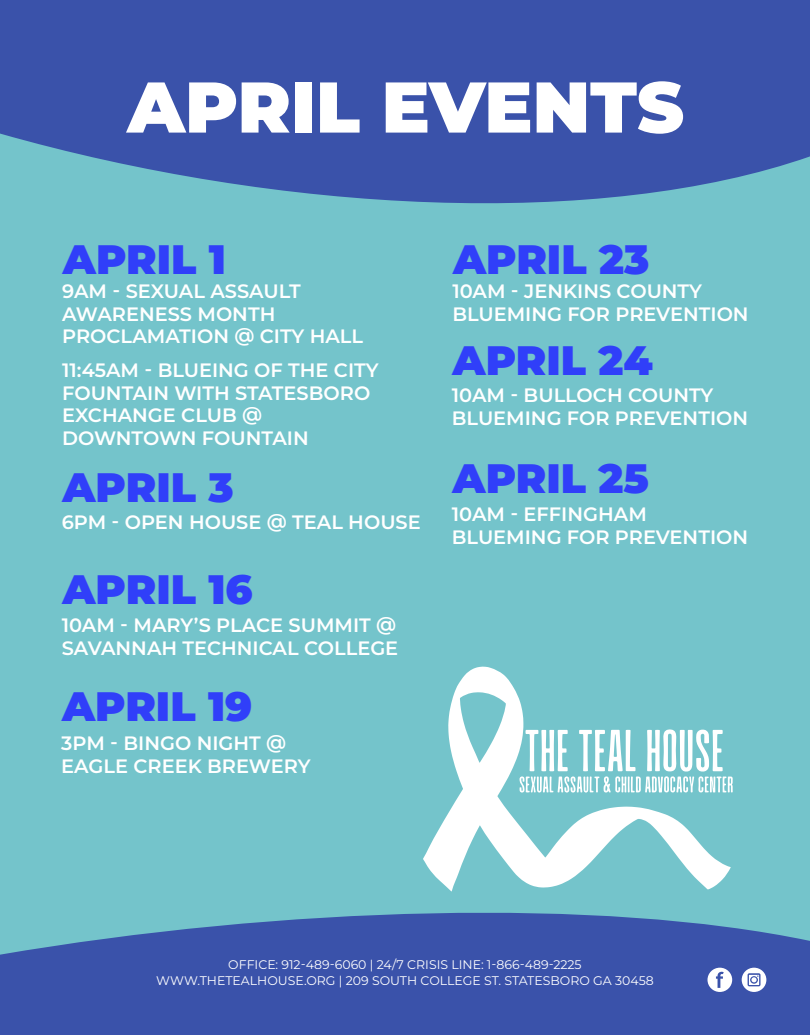
<style>
.page{position:relative;width:810px;height:1035px;background:#74c4cb}
.page>*{position:absolute;margin:0;border:0;box-sizing:border-box;transform-origin:0 0}
.t1{font:900 71.62px "Montserrat";color:#fff}
.t2{font:900 41.12px "Montserrat";color:#303ff9}
.t3{font:600 19.38px/22.6px "Montserrat";color:#fff}
.t4{font:12.5px "Montserrat";color:#fff}
</style>
<div class="page">
<svg style="left:0;top:912px;width:810px;height:123px;fill:#3a52aa"></svg>
<svg style="left:0;top:0;width:810px;height:204px;fill:#3a52aa"></svg>
<svg style="left:708px;top:968px;width:24px;height:24px"></svg>
<svg style="left:742px;top:968px;width:24px;height:24px"></svg>
<svg style="left:423px;top:667px;width:308px;height:224px"></svg>
<svg style="left:519px;top:729px;width:214px;height:64px"></svg>
<h1 class="t1" style="left:127px;top:53px;width:558px">APRIL EVENTS</h1>
<h2 class="t2" style="left:63px;top:228px;width:165px">APRIL 1</h2>
<p class="t3" style="left:62px;top:279px;width:302px">9AM - SEXUAL ASSAULT<br>AWARENESS MONTH<br>PROCLAMATION @ CITY HALL</p>
<p class="t3" style="left:62px;top:358px;width:318px">11:45AM - BLUEING OF THE CITY<br>FOUNTAIN WITH STATESBORO<br>EXCHANGE CLUB @<br>DOWNTOWN FOUNTAIN</p>
<h2 class="t2" style="left:62px;top:456px;width:173px">APRIL 3</h2>
<p class="t3" style="left:62px;top:510px;width:361px">6PM - OPEN HOUSE @ TEAL HOUSE</p>
<h2 class="t2" style="left:62px;top:558px;width:192px">APRIL 16</h2>
<p class="t3" style="left:62px;top:613px;width:338px">10AM - MARY’S PLACE SUMMIT @<br>SAVANNAH TECHNICAL COLLEGE</p>
<h2 class="t2" style="left:62px;top:676px;width:192px">APRIL 19</h2>
<p class="t3" style="left:61px;top:731px;width:251px">3PM - BINGO NIGHT @<br>EAGLE CREEK BREWERY</p>
<h2 class="t2" style="left:453px;top:228px;width:198px">APRIL 23</h2>
<p class="t3" style="left:452px;top:279px;width:298px">10AM - JENKINS COUNTY<br>BLUEMING FOR PREVENTION</p>
<h2 class="t2" style="left:453px;top:330px;width:202px">APRIL 24</h2>
<p class="t3" style="left:452px;top:383px;width:298px">10AM - BULLOCH COUNTY<br>BLUEMING FOR PREVENTION</p>
<h2 class="t2" style="left:453px;top:447px;width:198px">APRIL 25</h2>
<p class="t3" style="left:452px;top:502px;width:298px">10AM - EFFINGHAM<br>BLUEMING FOR PREVENTION</p>
<p class="t4" style="left:228px;top:956px;width:355px">OFFICE: 912-489-6060 | 24/7 CRISIS LINE: 1-866-489-2225</p>
<p class="t4" style="left:156px;top:972px;width:499px">WWW.THETEALHOUSE.ORG | 209 SOUTH COLLEGE ST. STATESBORO GA 30458</p>
</div>
